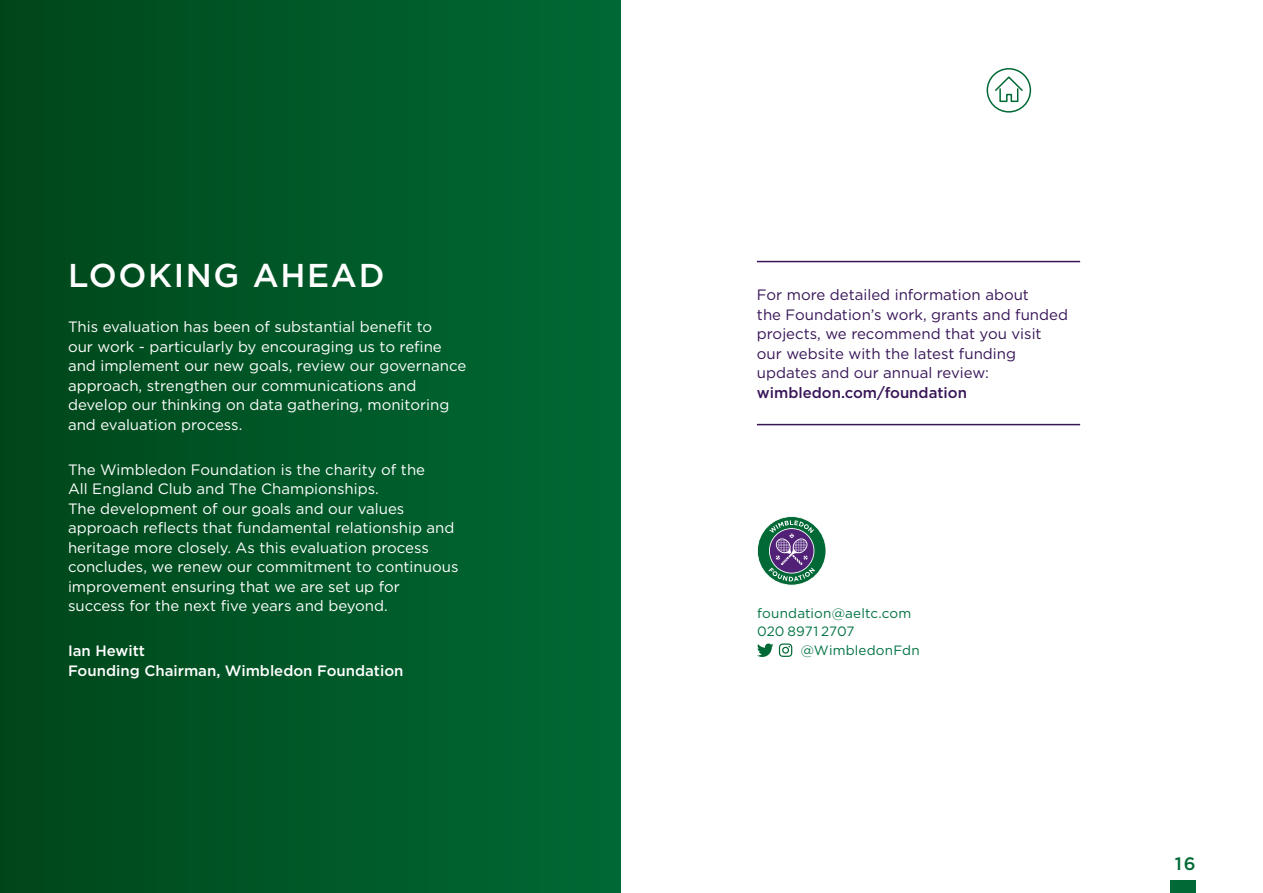
<style>
.page{position:relative;width:1263px;height:893px;background:#fff}
.page>*{position:absolute;margin:0;border:0;box-sizing:border-box;transform-origin:0 0}
.t1{font:500 33px "Gotham";letter-spacing:.05em;color:#fff}
.t2{font:500 18px "Gotham";color:#006935}
.t3{font:15px/19.5px "Gotham";color:#fff}
.t4{font:15px/19.5px "Gotham";color:#371557}
.t5{font:500 15px/19.5px "Gotham";color:#fff}
.t6{font:500 15px "Gotham";color:#371557}
.t7{font:13.5px/18.6px "Gotham";letter-spacing:.01em;color:#007341}
</style>
<div class="page">
<div style="left:1170px;top:881px;width:26px;height:12px;background:#006935"></div>
<div style="left:986px;top:68px;width:45px;height:45px;border:2px solid #006935;border-radius:50%"></div>
<svg style="left:993px;top:75px;width:31px;height:28px"></svg>
<div style="left:0;top:0;width:621px;height:893px;background:linear-gradient(to right,#00461a,#006935)"></div>
<hr style="left:757px;top:261px;width:323px;height:1px;background:#371557">
<hr style="left:757px;top:424px;width:323px;height:1px;background:#371557">
<svg style="left:779px;top:643px;width:13px;height:14px"></svg>
<svg style="left:757px;top:643px;width:16px;height:14px"></svg>
<svg style="left:757px;top:516px;width:69px;height:70px"></svg>
<h1 class="t1" style="left:68px;top:254px;width:318px">LOOKING AHEAD</h1>
<p class="t3" style="left:68px;top:317px;width:400px">This evaluation has been of substantial benefit to<br>our work - particularly by encouraging us to refine and implement our new goals, review our governance approach, strengthen our communications and develop our thinking on data gathering, monitoring and evaluation process.</p>
<p class="t3" style="left:68px;top:459px;width:392px">The Wimbledon Foundation is the charity of the<br>All England Club and The Championships.<br>The development of our goals and our values approach reflects that fundamental relationship and heritage more closely. As this evaluation process concludes, we renew our commitment to continuous improvement ensuring that we are set up for success for the next five years and beyond.</p>
<p class="t5" style="left:68px;top:641px;width:337px">Ian Hewitt<br>Founding Chairman, Wimbledon Foundation</p>
<p class="t4" style="left:757px;top:285px;width:313px">For more detailed information about<br>the Foundation’s work, grants and funded projects, we recommend that you visit our website with the latest funding updates and our annual review:</p>
<p class="t6" style="left:757px;top:382px;width:212px">wimbledon.com/foundation</p>
<p class="t7" style="left:757px;top:603px;width:156px">foundation@aeltc.com<br>020 8971 2707</p>
<p class="t7" style="left:801px;top:640px;width:120px">@WimbledonFdn</p>
<p class="t2" style="left:1175px;top:852px;width:22px">16</p>
</div>
